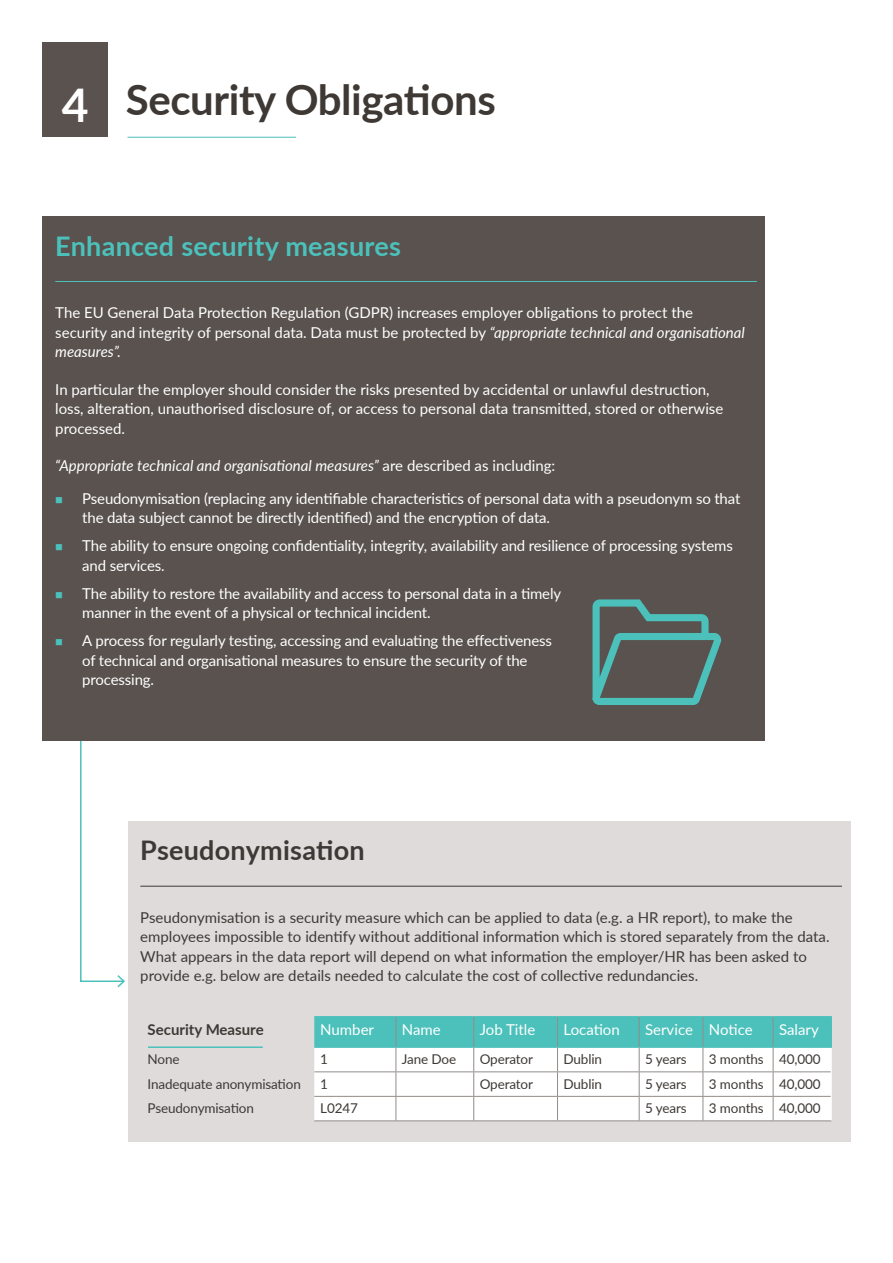
<style>
.page{position:relative;width:893px;height:1263px;background:#fff}
.page>*{position:absolute;margin:0;border:0;box-sizing:border-box;transform-origin:0 0}
.t1{font:700 42px "Lato";letter-spacing:-.01em;color:#3e3935}
.t2{font:700 27px "Lato";letter-spacing:.01em;color:#4cc1bb}
.t3{font:700 27px "Lato";letter-spacing:.01em;color:#3e3935}
.t4{font:15px/19.5px "Lato";letter-spacing:-.01em;color:#fff}
.t5{font:15px/19.5px "Lato";color:#3e3935}
.t6{font:italic 15px "Lato";color:#fff}
.t7{font:700 15px "Lato";color:#3e3935}
.t8{font:13.5px "Lato";letter-spacing:-.01em;color:#3e3935}
.s1{font-size:46.35px;color:#fff}
.s2{font-style:italic}
.s3{font-style:normal}
.s4{color:#4cc1bb}
</style>
<div class="page">
<div style="left:43px;top:43px;width:65px;height:94px;background:#59524e"></div>
<hr style="left:128px;top:137px;width:168px;height:1px;background:#4cc1bb">
<div style="left:43px;top:217px;width:722px;height:524px;background:#59524e"></div>
<hr style="left:55px;top:281px;width:702px;height:1px;background:#4cc1bb">
<svg style="left:592px;top:599px;width:130px;height:106px"></svg>
<div style="left:128px;top:821px;width:722px;height:320px;background:#dedbda"></div>
<hr style="left:140px;top:886px;width:702px;height:1px;background:#3e3935">
<svg style="left:314px;top:1017px;width:518px;height:104px;background:#c7e9e7"></svg>
<hr style="left:314px;top:1016px;width:82px;height:1px;background:#4cc1bb">
<hr style="left:396px;top:1016px;width:78px;height:1px;background:#4cc1bb">
<hr style="left:474px;top:1016px;width:83px;height:1px;background:#4cc1bb">
<hr style="left:557px;top:1016px;width:82px;height:1px;background:#4cc1bb">
<hr style="left:639px;top:1016px;width:64px;height:1px;background:#4cc1bb">
<hr style="left:703px;top:1016px;width:70px;height:1px;background:#4cc1bb">
<hr style="left:773px;top:1016px;width:59px;height:1px;background:#4cc1bb">
<hr style="left:314px;top:1047px;width:82px;height:1px;background:#4cc1bb">
<hr style="left:396px;top:1047px;width:78px;height:1px;background:#4cc1bb">
<hr style="left:474px;top:1047px;width:83px;height:1px;background:#4cc1bb">
<hr style="left:557px;top:1047px;width:82px;height:1px;background:#4cc1bb">
<hr style="left:639px;top:1047px;width:64px;height:1px;background:#4cc1bb">
<hr style="left:703px;top:1047px;width:70px;height:1px;background:#4cc1bb">
<hr style="left:773px;top:1047px;width:59px;height:1px;background:#4cc1bb">
<hr style="left:830px;top:1017px;width:2px;height:30px;background:#4cc1bb">
<hr style="left:396px;top:1017px;width:1px;height:30px;background:#938c89">
<hr style="left:473px;top:1017px;width:1px;height:30px;background:#938c89">
<hr style="left:557px;top:1017px;width:1px;height:30px;background:#938c89">
<hr style="left:639px;top:1017px;width:1px;height:30px;background:#938c89">
<hr style="left:703px;top:1017px;width:1px;height:30px;background:#938c89">
<hr style="left:773px;top:1017px;width:1px;height:30px;background:#938c89">
<hr style="left:148px;top:1046px;width:115px;height:2px;background:#4cc1bb">
<svg style="left:80px;top:741px;width:45px;height:247px"></svg>
<h1 class="t1" style="left:62px;top:69px;width:436px"><span class="s1">4</span> Security Obligations</h1>
<h2 class="t2" style="left:55px;top:226px;width:347px">Enhanced security measures</h2>
<p class="t4" style="left:55px;top:302px;width:691px">The EU General Data Protection Regulation (GDPR) increases employer obligations to protect the security and integrity of personal data. Data must be protected by <span class="s2">“appropriate technical and organisational measures”.</span></p>
<p class="t4" style="left:55px;top:379px;width:670px">In particular the employer should consider the risks presented by accidental or unlawful destruction, loss, alteration, unauthorised disclosure of, or access to personal data transmitted, stored or otherwise processed.</p>
<p class="t6" style="left:55px;top:455px;width:502px">“Appropriate technical and organisational measures” <span class="s3">are described as including:</span></p>
<p class="t4" style="left:82px;top:488px;width:660px;text-indent:-27px"><span class="s4">■</span> Pseudonymisation (replacing any identifiable characteristics of personal data with a pseudonym so that the data subject cannot be directly identified) and the encryption of data.</p>
<p class="t4" style="left:82px;top:536px;width:652px;text-indent:-27px"><span class="s4">■</span> The ability to ensure ongoing confidentiality, integrity, availability and resilience of processing systems and services.</p>
<p class="t4" style="left:82px;top:583px;width:480px;text-indent:-27px"><span class="s4">■</span> The ability to restore the availability and access to personal data in a timely manner in the event of a physical or technical incident.</p>
<p class="t4" style="left:82px;top:631px;width:471px;text-indent:-27px"><span class="s4">■</span> A process for regularly testing, accessing and evaluating the effectiveness of technical and organisational measures to ensure the security of the processing.</p>
<h2 class="t3" style="left:140px;top:830px;width:226px">Pseudonymisation</h2>
<p class="t5" style="left:140px;top:907px;width:691px">Pseudonymisation is a security measure which can be applied to data (e.g. a HR report), to make the employees impossible to identify without additional information which is stored separately from the data.<br>What appears in the data report will depend on what information the employer/HR has been asked to provide e.g. below are details needed to calculate the cost of collective redundancies.</p>
<p class="t7" style="left:148px;top:1018px;width:118px">Security Measure</p>
<p class="t4" style="left:320px;top:1019px;width:55px">Number</p>
<p class="t4" style="left:402px;top:1019px;width:40px">Name</p>
<p class="t4" style="left:480px;top:1019px;width:57px">Job Title</p>
<p class="t4" style="left:563px;top:1019px;width:58px">Location</p>
<p class="t4" style="left:645px;top:1019px;width:109px">Service Notice</p>
<p class="t4" style="left:779px;top:1019px;width:41px">Salary</p>
<p class="t8" style="left:148px;top:1050px;width:34px">None</p>
<p class="t8" style="left:320px;top:1050px;width:9px">1</p>
<p class="t8" style="left:402px;top:1050px;width:56px">Jane Doe</p>
<p class="t8" style="left:480px;top:1050px;width:55px">Operator</p>
<p class="t8" style="left:563px;top:1050px;width:40px">Dublin</p>
<p class="t8" style="left:645px;top:1050px;width:43px">5 years</p>
<p class="t8" style="left:709px;top:1050px;width:113px">3 months 40,000</p>
<p class="t8" style="left:148px;top:1074px;width:155px">Inadequate anonymisation</p>
<p class="t8" style="left:320px;top:1074px;width:9px">1</p>
<p class="t8" style="left:480px;top:1074px;width:55px">Operator</p>
<p class="t8" style="left:563px;top:1074px;width:40px">Dublin</p>
<p class="t8" style="left:645px;top:1074px;width:43px">5 years</p>
<p class="t8" style="left:709px;top:1074px;width:113px">3 months 40,000</p>
<p class="t8" style="left:148px;top:1099px;width:108px">Pseudonymisation</p>
<p class="t8" style="left:320px;top:1099px;width:39px">L0247</p>
<p class="t8" style="left:645px;top:1099px;width:43px">5 years</p>
<p class="t8" style="left:709px;top:1099px;width:113px">3 months 40,000</p>
</div>
